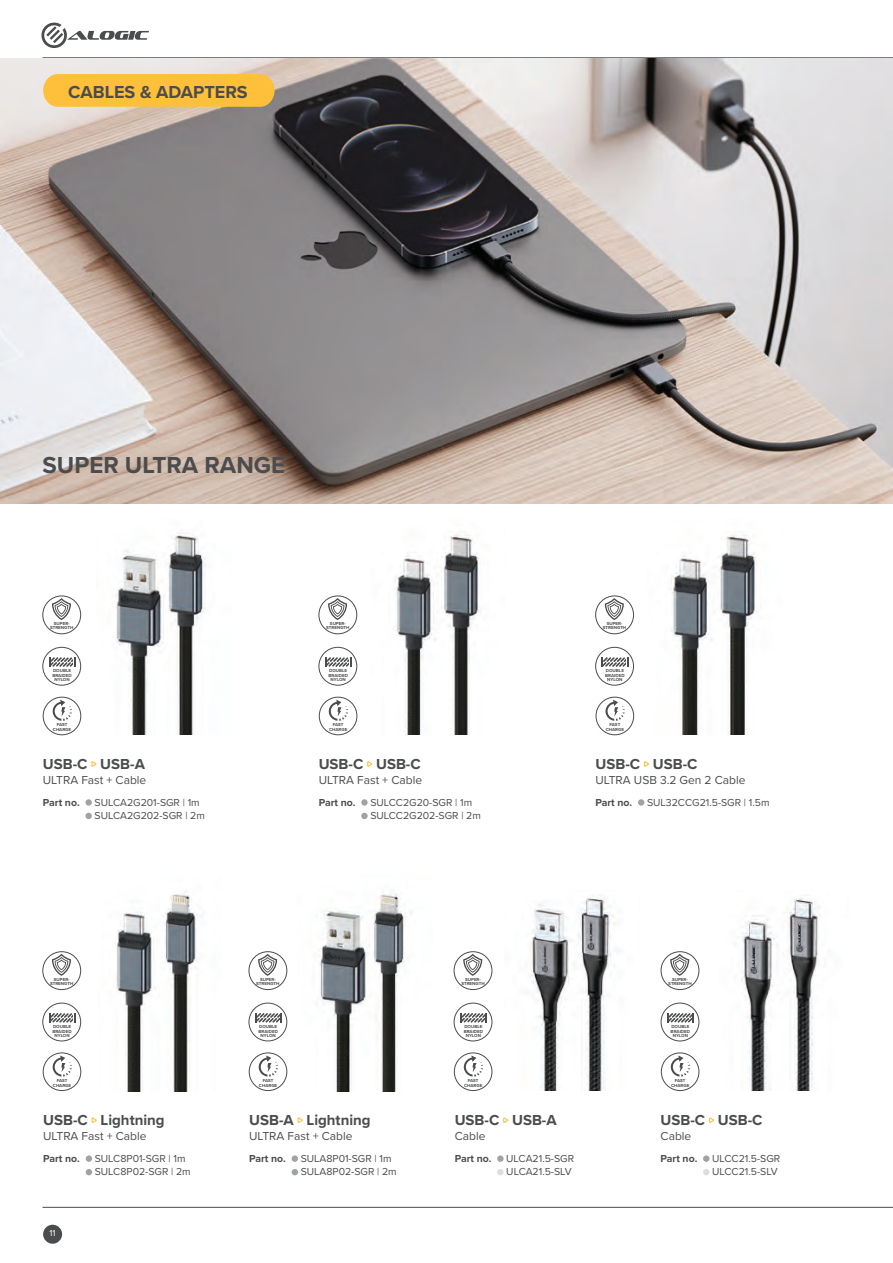
<style>
.page{position:relative;width:893px;height:1263px;background:#fff}
.page>*{position:absolute;margin:0;border:0;box-sizing:border-box;transform-origin:0 0}
.t1{font:700 24px "Proxima Nova";color:#4b4c4d}
.t2{font:700 18px "Proxima Nova";color:#4b4c4d}
.t3{font:700 15px "Proxima Nova";color:#4b4c4d}
.t4{font:12px "Proxima Nova";color:#4b4c4d}
.t5{font:10.5px/13.5px "Proxima Nova";color:#4b4c4d}
.t6{font:700 10.5px "Proxima Nova";color:#4b4c4d}
.t7{font:9px "Proxima Nova";color:#fff}
.t8{font:700 4.5px/4.5px "Proxima Nova";color:#4b4c4d;text-align:center}
</style>
<div class="page">
<div style="left:43px;top:1225px;width:19px;height:19px;background:#4b4c4d;border-radius:50%"></div>
<svg style="left:41px;top:23px;width:108px;height:25px"></svg>
<hr style="left:43px;top:1207px;width:850px;height:1px;background:#4b4c4d">
<hr style="left:43px;top:57px;width:850px;height:1px;background:#4b4c4d">
<img style="left:0;top:58px;width:893px;height:445px">
<div style="left:43px;top:74px;width:232px;height:33px;background:#febf3b"></div>
<div style="left:703px;top:1155px;width:6px;height:7px;background:#a1a3a3;border-radius:50%"></div>
<svg style="left:703px;top:1169px;width:6px;height:6px"></svg>
<svg style="left:709px;top:1117px;width:5px;height:6px"></svg>
<div style="left:497px;top:1155px;width:7px;height:7px;background:#a1a3a3;border-radius:50%"></div>
<div style="left:497px;top:1169px;width:7px;height:6px;background:#dcdddf;border-radius:50%"></div>
<svg style="left:503px;top:1117px;width:5px;height:6px"></svg>
<div style="left:292px;top:1155px;width:6px;height:7px;background:#a1a3a3;border-radius:50%"></div>
<svg style="left:292px;top:1169px;width:6px;height:6px"></svg>
<svg style="left:298px;top:1117px;width:5px;height:6px"></svg>
<div style="left:86px;top:1155px;width:6px;height:7px;background:#a1a3a3;border-radius:50%"></div>
<svg style="left:86px;top:1169px;width:6px;height:6px"></svg>
<svg style="left:92px;top:1117px;width:5px;height:6px"></svg>
<img style="left:530px;top:897px;width:86px;height:193px">
<img style="left:741px;top:898px;width:80px;height:192px">
<img style="left:116px;top:891px;width:85px;height:200px">
<div style="left:43px;top:1053px;width:38px;height:38px;border:1px solid #4b4c4d;border-radius:50%"></div>
<svg style="left:52px;top:1055px;width:20px;height:21px"></svg>
<div style="left:249px;top:1053px;width:38px;height:38px;border:1px solid #4b4c4d;border-radius:50%"></div>
<svg style="left:258px;top:1055px;width:20px;height:21px"></svg>
<div style="left:454px;top:1053px;width:38px;height:38px;border:1px solid #4b4c4d;border-radius:50%"></div>
<svg style="left:463px;top:1055px;width:20px;height:21px"></svg>
<div style="left:661px;top:1053px;width:38px;height:38px;border:1px solid #4b4c4d;border-radius:50%"></div>
<svg style="left:670px;top:1055px;width:20px;height:21px"></svg>
<img style="left:316px;top:890px;width:96px;height:201px">
<div style="left:43px;top:951px;width:38px;height:39px;border:1px solid #4b4c4d;border-radius:50%"></div>
<svg style="left:52px;top:954px;width:19px;height:22px"></svg>
<div style="left:43px;top:1003px;width:38px;height:38px;border:1px solid #4b4c4d;border-radius:50%"></div>
<svg style="left:49px;top:1013px;width:26px;height:10px"></svg>
<div style="left:249px;top:951px;width:38px;height:39px;border:1px solid #4b4c4d;border-radius:50%"></div>
<svg style="left:258px;top:954px;width:19px;height:22px"></svg>
<div style="left:249px;top:1003px;width:38px;height:38px;border:1px solid #4b4c4d;border-radius:50%"></div>
<svg style="left:255px;top:1013px;width:26px;height:10px"></svg>
<div style="left:454px;top:951px;width:38px;height:39px;border:1px solid #4b4c4d;border-radius:50%"></div>
<svg style="left:463px;top:954px;width:19px;height:22px"></svg>
<div style="left:454px;top:1003px;width:38px;height:38px;border:1px solid #4b4c4d;border-radius:50%"></div>
<svg style="left:460px;top:1013px;width:27px;height:10px"></svg>
<div style="left:661px;top:951px;width:38px;height:39px;border:1px solid #4b4c4d;border-radius:50%"></div>
<svg style="left:670px;top:954px;width:19px;height:22px"></svg>
<div style="left:661px;top:1003px;width:38px;height:38px;border:1px solid #4b4c4d;border-radius:50%"></div>
<svg style="left:667px;top:1013px;width:27px;height:10px"></svg>
<div style="left:85px;top:799px;width:7px;height:7px;background:#a1a3a3;border-radius:50%"></div>
<div style="left:85px;top:813px;width:7px;height:6px;background:#a1a3a3;border-radius:50%"></div>
<svg style="left:91px;top:761px;width:5px;height:6px"></svg>
<div style="left:361px;top:799px;width:7px;height:7px;background:#a1a3a3;border-radius:50%"></div>
<div style="left:361px;top:813px;width:7px;height:6px;background:#a1a3a3;border-radius:50%"></div>
<svg style="left:367px;top:761px;width:5px;height:6px"></svg>
<div style="left:638px;top:799px;width:6px;height:7px;background:#a1a3a3;border-radius:50%"></div>
<svg style="left:644px;top:761px;width:5px;height:6px"></svg>
<img style="left:116px;top:533px;width:90px;height:202px">
<img style="left:393px;top:534px;width:88px;height:201px">
<img style="left:669px;top:535px;width:88px;height:200px">
<div style="left:43px;top:697px;width:38px;height:38px;border:1px solid #4b4c4d;border-radius:50%"></div>
<svg style="left:52px;top:700px;width:20px;height:21px"></svg>
<div style="left:43px;top:596px;width:38px;height:38px;border:1px solid #4b4c4d;border-radius:50%"></div>
<svg style="left:52px;top:598px;width:19px;height:22px"></svg>
<div style="left:43px;top:647px;width:38px;height:38px;border:1px solid #4b4c4d;border-radius:50%"></div>
<svg style="left:49px;top:657px;width:26px;height:10px"></svg>
<div style="left:319px;top:697px;width:38px;height:38px;border:1px solid #4b4c4d;border-radius:50%"></div>
<svg style="left:328px;top:700px;width:20px;height:21px"></svg>
<div style="left:319px;top:596px;width:38px;height:38px;border:1px solid #4b4c4d;border-radius:50%"></div>
<svg style="left:328px;top:598px;width:19px;height:22px"></svg>
<div style="left:319px;top:647px;width:38px;height:38px;border:1px solid #4b4c4d;border-radius:50%"></div>
<svg style="left:325px;top:657px;width:26px;height:10px"></svg>
<div style="left:596px;top:697px;width:38px;height:38px;border:1px solid #4b4c4d;border-radius:50%"></div>
<svg style="left:605px;top:700px;width:20px;height:21px"></svg>
<div style="left:595px;top:596px;width:39px;height:38px;border:1px solid #4b4c4d;border-radius:50%"></div>
<svg style="left:605px;top:598px;width:19px;height:22px"></svg>
<div style="left:595px;top:647px;width:39px;height:38px;border:1px solid #4b4c4d;border-radius:50%"></div>
<svg style="left:602px;top:657px;width:26px;height:10px"></svg>
<h2 class="t2" style="left:68px;top:78px;width:181px">CABLES &amp; ADAPTERS</h2>
<h1 class="t1" style="left:43px;top:447px;width:244px">SUPER ULTRA RANGE</h1>
<p class="t8" style="left:50px;top:621px;width:25px">SUPER-<br>STRENGTH</p>
<p class="t8" style="left:52px;top:668px;width:21px">DOUBLE<br>BRAIDED<br>NYLON</p>
<p class="t8" style="left:326px;top:621px;width:25px">SUPER-<br>STRENGTH</p>
<p class="t8" style="left:328px;top:668px;width:21px">DOUBLE<br>BRAIDED<br>NYLON</p>
<p class="t8" style="left:603px;top:621px;width:25px">SUPER-<br>STRENGTH</p>
<p class="t8" style="left:605px;top:668px;width:21px">DOUBLE<br>BRAIDED<br>NYLON</p>
<p class="t8" style="left:53px;top:722px;width:20px">FAST<br>CHARGE</p>
<p class="t8" style="left:329px;top:722px;width:20px">FAST<br>CHARGE</p>
<p class="t8" style="left:606px;top:722px;width:20px">FAST<br>CHARGE</p>
<h3 class="t3" style="left:43px;top:753px;width:104px">USB-C USB-A</h3>
<h3 class="t4" style="left:43px;top:771px;width:105px">ULTRA Fast + Cable</h3>
<h3 class="t3" style="left:319px;top:753px;width:104px">USB-C USB-C</h3>
<h3 class="t4" style="left:319px;top:771px;width:105px">ULTRA Fast + Cable</h3>
<h3 class="t3" style="left:595px;top:753px;width:104px">USB-C USB-C</h3>
<h3 class="t4" style="left:595px;top:771px;width:152px">ULTRA USB 3.2 Gen 2 Cable</h3>
<h3 class="t6" style="left:43px;top:794px;width:38px">Part no.</h3>
<h3 class="t5" style="left:95px;top:795px;width:112px">SULCA2G201-SGR | 1m<br>SULCA2G202-SGR | 2m</h3>
<h3 class="t6" style="left:319px;top:794px;width:38px">Part no.</h3>
<h3 class="t5" style="left:370px;top:795px;width:112px">SULCC2G20-SGR | 1m<br>SULCC2G202-SGR | 2m</h3>
<h3 class="t6" style="left:595px;top:794px;width:38px">Part no.</h3>
<h3 class="t5" style="left:647px;top:795px;width:124px">SUL32CCG21.5-SGR | 1.5m</h3>
<p class="t8" style="left:50px;top:977px;width:25px">SUPER-<br>STRENGTH</p>
<p class="t8" style="left:52px;top:1024px;width:21px">DOUBLE<br>BRAIDED<br>NYLON</p>
<p class="t8" style="left:256px;top:977px;width:25px">SUPER-<br>STRENGTH</p>
<p class="t8" style="left:259px;top:1024px;width:21px">DOUBLE<br>BRAIDED<br>NYLON</p>
<p class="t8" style="left:461px;top:977px;width:25px">SUPER-<br>STRENGTH</p>
<p class="t8" style="left:464px;top:1024px;width:21px">DOUBLE<br>BRAIDED<br>NYLON</p>
<p class="t8" style="left:668px;top:977px;width:25px">SUPER-<br>STRENGTH</p>
<p class="t8" style="left:671px;top:1024px;width:21px">DOUBLE<br>BRAIDED<br>NYLON</p>
<p class="t8" style="left:53px;top:1078px;width:20px">FAST<br>CHARGE</p>
<p class="t8" style="left:259px;top:1078px;width:20px">FAST<br>CHARGE</p>
<p class="t8" style="left:464px;top:1078px;width:20px">FAST<br>CHARGE</p>
<p class="t8" style="left:671px;top:1078px;width:20px">FAST<br>CHARGE</p>
<h3 class="t3" style="left:43px;top:1109px;width:123px">USB-C Lightning</h3>
<h3 class="t4" style="left:43px;top:1127px;width:105px">ULTRA Fast + Cable</h3>
<h3 class="t6" style="left:43px;top:1150px;width:38px">Part no.</h3>
<h3 class="t5" style="left:95px;top:1151px;width:97px">SULC8P01-SGR | 1m<br>SULC8P02-SGR | 2m</h3>
<h3 class="t7" style="left:50px;top:1226px;width:8px">11</h3>
<h3 class="t3" style="left:249px;top:1109px;width:123px">USB-A Lightning</h3>
<h3 class="t4" style="left:249px;top:1127px;width:105px">ULTRA Fast + Cable</h3>
<h3 class="t6" style="left:249px;top:1150px;width:38px">Part no.</h3>
<h3 class="t5" style="left:301px;top:1151px;width:97px">SULA8P01-SGR | 1m<br>SULA8P02-SGR | 2m</h3>
<h3 class="t3" style="left:455px;top:1109px;width:104px">USB-C USB-A</h3>
<h3 class="t4" style="left:455px;top:1127px;width:32px">Cable</h3>
<h3 class="t6" style="left:455px;top:1150px;width:38px">Part no.</h3>
<h3 class="t5" style="left:506px;top:1151px;width:69px">ULCA21.5-SGR<br>ULCA21.5-SLV</h3>
<h3 class="t3" style="left:661px;top:1109px;width:104px">USB-C USB-C</h3>
<h3 class="t4" style="left:661px;top:1127px;width:32px">Cable</h3>
<h3 class="t6" style="left:661px;top:1150px;width:38px">Part no.</h3>
<h3 class="t5" style="left:712px;top:1151px;width:70px">ULCC21.5-SGR<br>ULCC21.5-SLV</h3>
</div>
